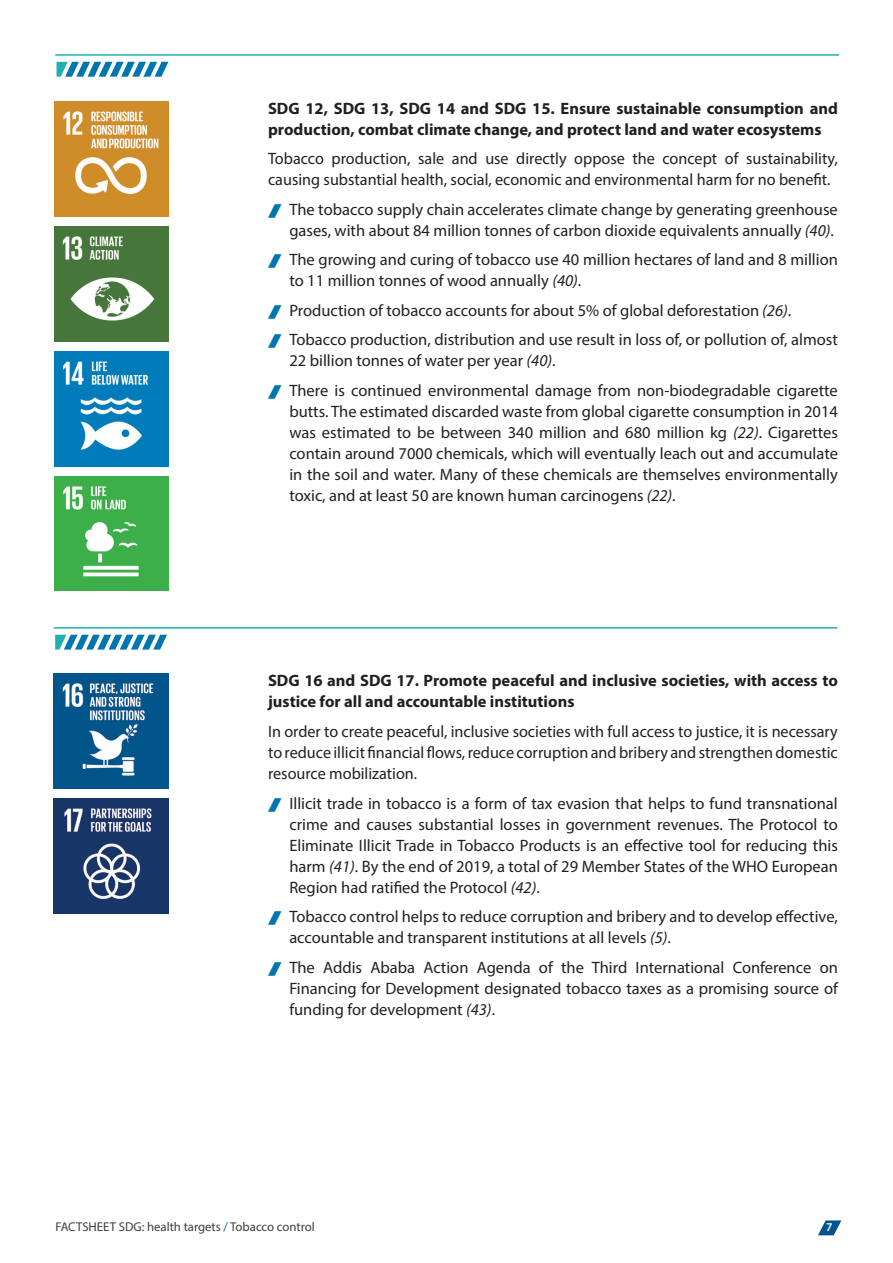
<style>
.page{position:relative;width:893px;height:1263px;background:#fff}
.page>*{position:absolute;margin:0;border:0;box-sizing:border-box;transform-origin:0 0}
.TESTO_NORMALE{font:16.5px/21px "Myriad Pro";color:#231f20}
.Testo{font:700 16.5px/21px "Myriad Pro";color:#231f20}
.t1{font:12.75px "Myriad Pro";color:#3e3e3f}
.t2{font:600 12px "Myriad Pro";color:#fff}
.s1{font-style:italic}
.s2{color:#005e97}
</style>
<div class="page">
<svg style="left:818px;top:1220px;width:23px;height:15px"></svg>
<img style="left:54px;top:102px;width:115px;height:114px">
<svg style="left:56px;top:62px;width:113px;height:15px"></svg>
<hr style="left:55px;top:54px;width:784px;height:2px;background:#23afb1">
<img style="left:54px;top:226px;width:114px;height:115px">
<img style="left:54px;top:351px;width:115px;height:115px">
<img style="left:54px;top:476px;width:115px;height:115px">
<hr style="left:54px;top:627px;width:784px;height:2px;background:#23afb1">
<svg style="left:55px;top:635px;width:112px;height:14px"></svg>
<img style="left:54px;top:673px;width:115px;height:115px">
<img style="left:54px;top:798px;width:115px;height:115px">
<p class="Testo" style="left:268px;top:97px;width:571px">SDG 12, SDG 13, SDG 14 and SDG 15. Ensure sustainable consumption and production, combat climate change, and protect land and water ecosystems</p>
<p class="TESTO_NORMALE" style="left:268px;top:148px;width:571px">Tobacco production, sale and use directly oppose the concept of sustainability, causing substantial health, social, economic and environmental harm for no benefit.</p>
<p class="TESTO_NORMALE" style="left:289px;top:199px;width:550px">The tobacco supply chain accelerates climate change by generating greenhouse gases, with about 84 million tonnes of carbon dioxide equivalents annually <span class="s1">(40)</span>.</p>
<p class="TESTO_NORMALE" style="left:289px;top:249px;width:550px">The growing and curing of tobacco use 40 million hectares of land and 8 million to 11 million tonnes of wood annually <span class="s1">(40)</span>.</p>
<p class="TESTO_NORMALE" style="left:289px;top:300px;width:503px">Production of tobacco accounts for about 5% of global deforestation <span class="s1">(26)</span>.</p>
<p class="TESTO_NORMALE" style="left:289px;top:329px;width:550px">Tobacco production, distribution and use result in loss of, or pollution of, almost<br>22 billion tonnes of water per year <span class="s1">(40)</span>.</p>
<p class="TESTO_NORMALE" style="left:289px;top:380px;width:550px;text-align:justify">There is continued environmental damage from non-biodegradable cigarette butts. The estimated discarded waste from global cigarette consumption in 2014 was estimated to be between 340 million and 680 million kg <span class="s1">(22)</span>. Cigarettes contain around 7000 chemicals, which will eventually leach out and accumulate in the soil and water. Many of these chemicals are themselves environmentally toxic, and at least 50 are known human carcinogens <span class="s1">(22)</span>.</p>
<p class="Testo" style="left:268px;top:669px;width:571px">SDG 16 and SDG 17. Promote peaceful and inclusive societies, with access to justice for all and accountable institutions</p>
<p class="TESTO_NORMALE" style="left:268px;top:721px;width:571px;text-align:justify">In order to create peaceful, inclusive societies with full access to justice, it is necessary to reduce illicit financial flows, reduce corruption and bribery and strengthen domestic resource mobilization.</p>
<p class="TESTO_NORMALE" style="left:289px;top:793px;width:550px;text-align:justify">Illicit trade in tobacco is a form of tax evasion that helps to fund transnational crime and causes substantial losses in government revenues. The Protocol to Eliminate Illicit Trade in Tobacco Products is an effective tool for reducing this harm <span class="s1">(41)</span>. By the end of 2019, a total of 29 Member States of the WHO European Region had ratified the Protocol <span class="s1">(42)</span>.</p>
<p class="TESTO_NORMALE" style="left:289px;top:906px;width:550px">Tobacco control helps to reduce corruption and bribery and to develop effective, accountable and transparent institutions at all levels <span class="s1">(5)</span>.</p>
<p class="TESTO_NORMALE" style="left:289px;top:957px;width:550px;text-align:justify">The Addis Ababa Action Agenda of the Third International Conference on Financing for Development designated tobacco taxes as a promising source of funding for development <span class="s1">(43)</span>.</p>
<p class="t1" style="left:55px;top:1219px;width:261px">FACTSHEET SDG: health targets <span class="s2">/</span> Tobacco control</p>
<p class="t2" style="left:826px;top:1219px;width:8px">7</p>
</div>
